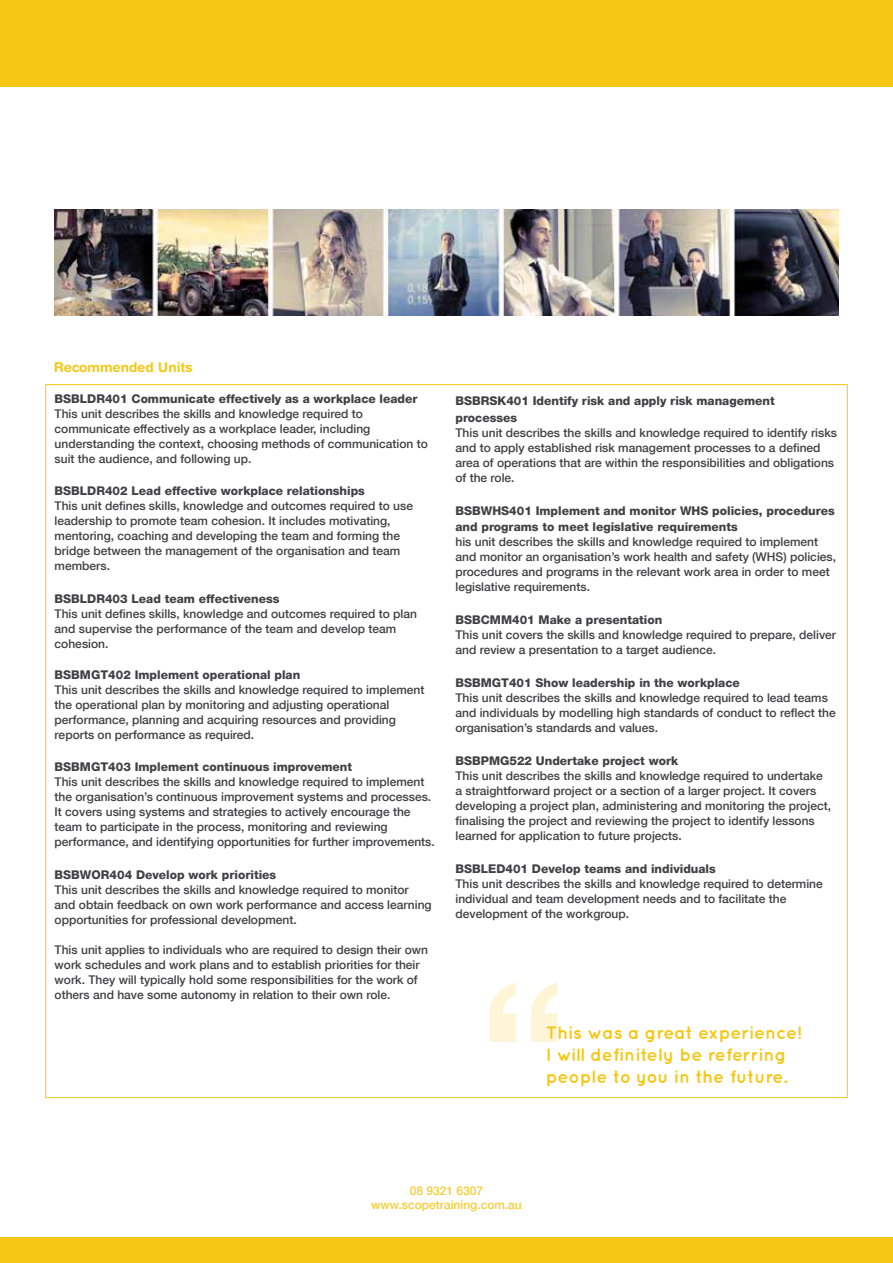
<style>
.page{position:relative;width:893px;height:1263px;background:#fff}
.page>*{position:absolute;margin:0;border:0;box-sizing:border-box;transform-origin:0 0}
.t1{font:500 210px "Helvetica Neue LT Com";color:#f5c714}
.t2{font:700 18px/21.6px "Quicksand";color:#f5c714}
.t3{font:700 13.5px "Helvetica Rounded";color:#f5c714}
.t4{font:500 12px/15px "Helvetica Neue LT Com";color:#414042}
.t5{font:800 12px/16.5px "Helvetica Neue LT Com";color:#414042}
.t6{font:500 12px/14.4px "Helvetica Neue LT Com";color:#f7cc35;text-align:center}
</style>
<div class="page">
<img style="left:54px;top:209px;width:785px;height:106px">
<div style="left:0;top:1238px;width:893px;height:25px;background:#f5c714"></div>
<div style="left:0;top:0;width:893px;height:87px;background:#f5c714"></div>
<p class="t3" style="left:54px;top:359px;width:140px">Recommended Units</p>
<p class="t5" style="left:55px;top:391px;width:364px">BSBLDR401 Communicate effectively as a workplace leader</p>
<p class="t4" style="left:55px;top:406px;width:375px">This unit describes the skills and knowledge required to communicate effectively as a workplace leader, including understanding the context, choosing methods of communication to suit the audience, and following up.</p>
<p class="t5" style="left:55px;top:482px;width:312px">BSBLDR402 Lead effective workplace relationships</p>
<p class="t4" style="left:55px;top:498px;width:360px">This unit defines skills, knowledge and outcomes required to use leadership to promote team cohesion. It includes motivating, mentoring, coaching and developing the team and forming the bridge between the management of the organisation and team members.</p>
<p class="t5" style="left:55px;top:590px;width:226px">BSBLDR403 Lead team effectiveness</p>
<p class="t4" style="left:55px;top:606px;width:364px">This unit defines skills, knowledge and outcomes required to plan and supervise the performance of the team and develop team cohesion.</p>
<p class="t5" style="left:55px;top:667px;width:247px">BSBMGT402 Implement operational plan</p>
<p class="t4" style="left:55px;top:682px;width:371px">This unit describes the skills and knowledge required to implement the operational plan by monitoring and adjusting operational performance, planning and acquiring resources and providing reports on performance as required.</p>
<p class="t5" style="left:55px;top:758px;width:299px">BSBMGT403 Implement continuous improvement</p>
<p class="t4" style="left:55px;top:774px;width:382px">This unit describes the skills and knowledge required to implement the organisation’s continuous improvement systems and processes.<br>It covers using systems and strategies to actively encourage the team to participate in the process, monitoring and reviewing performance, and identifying opportunities for further improvements.</p>
<p class="t5" style="left:55px;top:866px;width:223px">BSBWOR404 Develop work priorities</p>
<p class="t4" style="left:55px;top:882px;width:379px">This unit describes the skills and knowledge required to monitor and obtain feedback on own work performance and access learning opportunities for professional development.</p>
<p class="t4" style="left:55px;top:942px;width:375px">This unit applies to individuals who are required to design their own work schedules and work plans and to establish priorities for their work. They will typically hold some responsibilities for the work of others and have some autonomy in relation to their own role.</p>
<p class="t5" style="left:455px;top:393px;width:321px">BSBRSK401 Identify risk and apply risk management processes</p>
<p class="t4" style="left:455px;top:425px;width:383px">This unit describes the skills and knowledge required to identify risks and to apply established risk management processes to a defined area of operations that are within the responsibilities and obligations of the role.</p>
<p class="t5" style="left:455px;top:502px;width:381px">BSBWHS401 Implement and monitor WHS policies, procedures and programs to meet legislative requirements</p>
<p class="t4" style="left:455px;top:534px;width:382px">his unit describes the skills and knowledge required to implement and monitor an organisation’s work health and safety (WHS) policies, procedures and programs in the relevant work area in order to meet legislative requirements.</p>
<p class="t5" style="left:455px;top:612px;width:208px">BSBCMM401 Make a presentation</p>
<p class="t4" style="left:455px;top:627px;width:382px">This unit covers the skills and knowledge required to prepare, deliver and review a presentation to a target audience.</p>
<p class="t5" style="left:455px;top:675px;width:286px">BSBMGT401 Show leadership in the workplace</p>
<p class="t4" style="left:455px;top:690px;width:382px">This unit describes the skills and knowledge required to lead teams and individuals by modelling high standards of conduct to reflect the organisation’s standards and values.</p>
<p class="t5" style="left:455px;top:753px;width:224px">BSBPMG522 Undertake project work</p>
<p class="t4" style="left:455px;top:768px;width:377px">This unit describes the skills and knowledge required to undertake a straightforward project or a section of a larger project. It covers developing a project plan, administering and monitoring the project, finalising the project and reviewing the project to identify lessons learned for application to future projects.</p>
<p class="t5" style="left:455px;top:861px;width:262px">BSBLED401 Develop teams and individuals</p>
<p class="t4" style="left:455px;top:876px;width:369px">This unit describes the skills and knowledge required to determine individual and team development needs and to facilitate the development of the workgroup.</p>
<h1 class="t1" style="left:477px;top:931px;width:95px">“</h1>
<h2 class="t2" style="left:546px;top:1022px;width:257px">This was a great experience!<br>I will definitely be referring people to you in the future.</h2>
<p class="t6" style="left:371px;top:1183px;width:152px">08 9321 6307 www.scopetraining.com.au</p>
</div>
